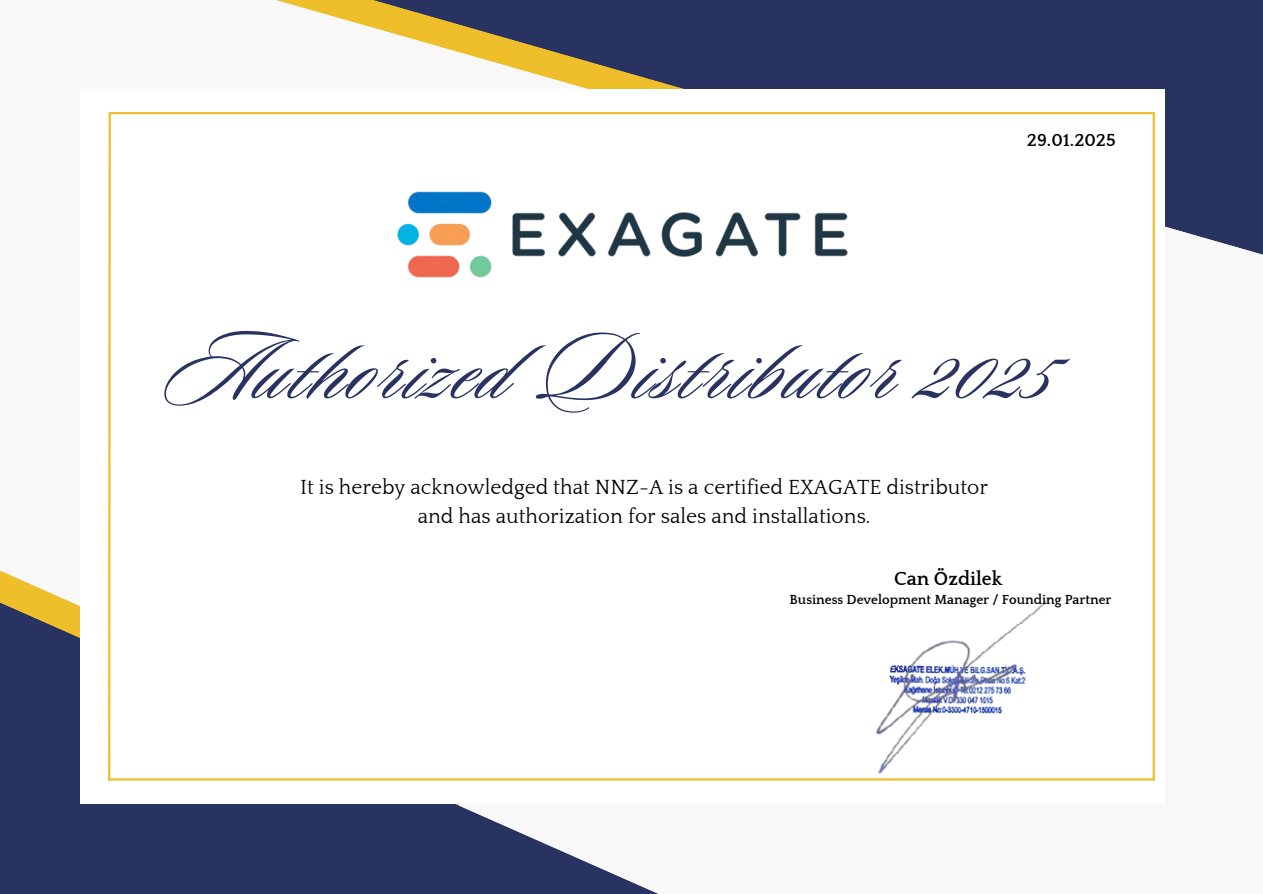
<style>
.page{position:relative;width:1263px;height:894px;background:#fff}
.page>*{position:absolute;margin:0;border:0;box-sizing:border-box;transform-origin:0 0}
.t1{font:98.7px "Sloop Script Pro";letter-spacing:.035em;color:#283361}
.t2{font:21px/29.2px "Quattrocento";color:#000;text-align:center}
.t3{font:700 19.5px "Quattrocento";color:#000}
.t4{font:700 18px "Quattrocento";color:#000}
.t5{font:700 13.5px "Quattrocento";color:#000}
</style>
<div class="page">
<div style="left:0;top:0;width:1263px;height:893px;background:#f8f8f8"></div>
<svg style="left:0;top:570px;width:656px;height:323px;background:#4a5273"></svg>
<svg style="left:295px;top:0;width:968px;height:255px;background:#545970"></svg>
<div style="left:80px;top:89px;width:1084px;height:715px;background:#fff"></div>
<hr style="left:109px;top:112px;width:1045px;height:2px;background:#efbe2b">
<hr style="left:109px;top:778px;width:1045px;height:2px;background:#efbe2b">
<hr style="left:1153px;top:112px;width:2px;height:668px;background:#efbe2b">
<svg style="left:108px;top:112px;width:4px;height:669px"></svg>
<img style="left:397px;top:191px;width:451px;height:87px">
<img style="left:792px;top:597px;width:322px;height:184px">
<p class="t4" style="left:1027px;top:130px;width:90px">29.01.2025</p>
<p class="t1" style="left:165px;top:318px;width:890px">Authorized Distributor 2025</p>
<p class="t2" style="left:300px;top:473px;width:690px">It is hereby acknowledged that NNZ-A is a certified EXAGATE distributor and has authorization for sales and installations.</p>
<p class="t3" style="left:894px;top:568px;width:110px">Can Özdilek</p>
<h3 class="t5" style="left:790px;top:592px;width:323px">Business Development Manager / Founding Partner</h3>
</div>
